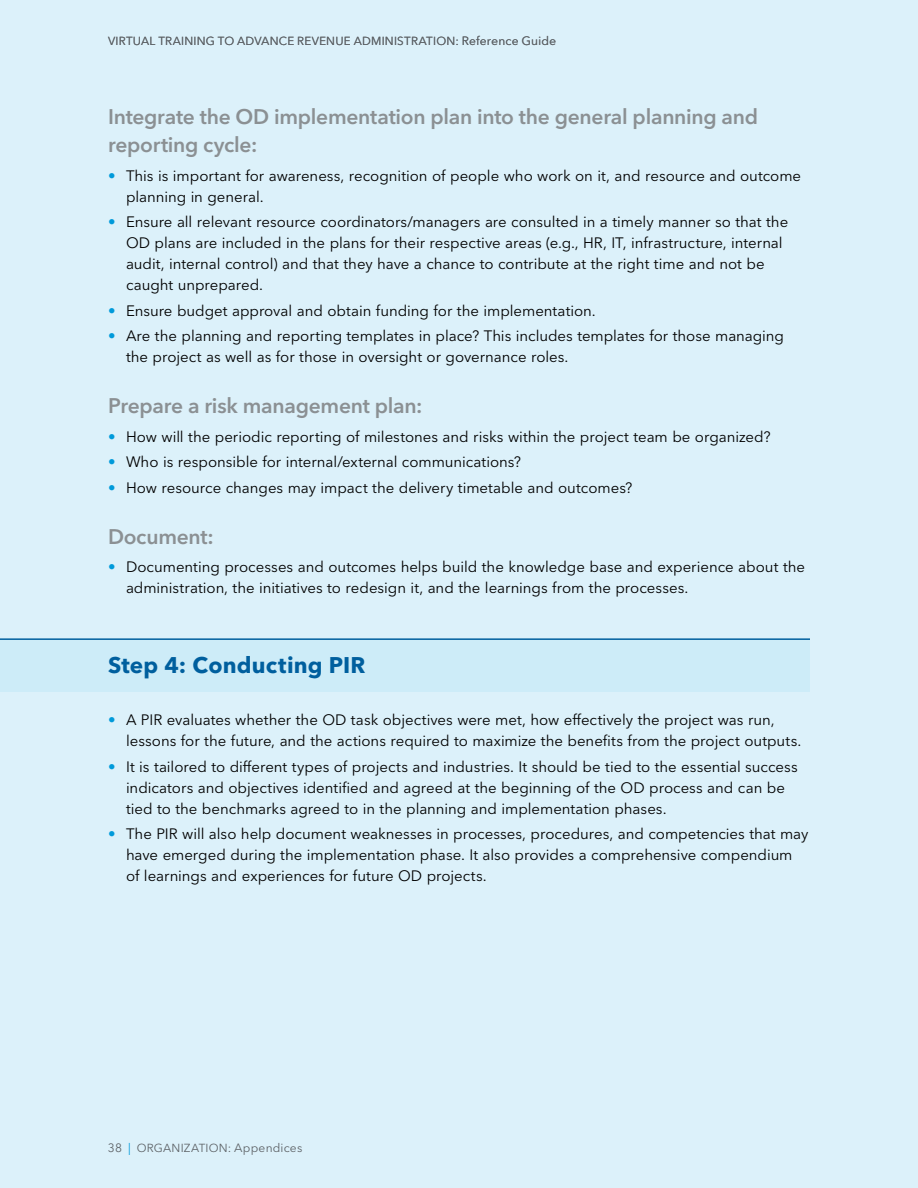
<style>
.page{position:relative;width:918px;height:1188px;background:#dcf1fa}
.page>*{position:absolute;margin:0;border:0;box-sizing:border-box;transform-origin:0 0}
.t1{font:700 22.5px "Avenir Next World";letter-spacing:.01em;color:#005f9e}
.t2{font:600 21px/28.5px "Avenir Next World";letter-spacing:-.01em;color:#8b9093}
.t3{font:15px/21px "Avenir Next World";color:#000}
.t4{font:11.7px "Avenir Next World";letter-spacing:.02em;color:#5e6367}
.s1{font-size:12px}
.s2{color:#009ada}
.s3{font-size:12px;color:#009ada}
</style>
<div class="page">
<div style="left:0;top:639px;width:810px;height:53px;background:#cdecf8"></div>
<hr style="left:0;top:638px;width:810px;height:2px;background:#005f9e">
<p class="t4" style="left:108px;top:32px;width:450px">VIRTUAL TRAINING TO ADVANCE REVENUE ADMINISTRATION: <span class="s1">Reference Guide</span></p>
<h2 class="t2" style="left:108px;top:102px;width:652px">Integrate the OD implementation plan into the general planning and reporting cycle:</h2>
<p class="t3" style="left:126px;top:165px;width:677px;text-indent:-18px"><span class="s2">•</span> This is important for awareness, recognition of people who work on it, and resource and outcome planning in general.</p>
<p class="t3" style="left:126px;top:212px;width:664px;text-indent:-18px"><span class="s2">•</span> Ensure all relevant resource coordinators/managers are consulted in a timely manner so that the OD plans are included in the plans for their respective areas (e.g., HR, IT, infrastructure, internal audit, internal control) and that they have a chance to contribute at the right time and not be caught unprepared.</p>
<p class="t3" style="left:108px;top:300px;width:489px"><span class="s2">•</span> Ensure budget approval and obtain funding for the implementation.</p>
<p class="t3" style="left:126px;top:326px;width:660px;text-indent:-18px"><span class="s2">•</span> Are the planning and reporting templates in place? This includes templates for those managing the project as well as for those in oversight or governance roles.</p>
<h2 class="t2" style="left:108px;top:392px;width:316px">Prepare a risk management plan:</h2>
<p class="t3" style="left:108px;top:426px;width:664px"><span class="s2">•</span> How will the periodic reporting of milestones and risks within the project team be organized?</p>
<p class="t3" style="left:108px;top:452px;width:415px"><span class="s2">•</span> Who is responsible for internal/external communications?</p>
<p class="t3" style="left:108px;top:477px;width:526px"><span class="s2">•</span> How resource changes may impact the delivery timetable and outcomes?</p>
<h2 class="t2" style="left:108px;top:522px;width:107px">Document:</h2>
<p class="t3" style="left:126px;top:557px;width:681px;text-indent:-18px"><span class="s2">•</span> Documenting processes and outcomes helps build the knowledge base and experience about the administration, the initiatives to redesign it, and the learnings from the processes.</p>
<h1 class="t1" style="left:108px;top:652px;width:259px">Step 4: Conducting PIR</h1>
<p class="t3" style="left:126px;top:710px;width:677px;text-indent:-18px"><span class="s2">•</span> A PIR evaluates whether the OD task objectives were met, how effectively the project was run, lessons for the future, and the actions required to maximize the benefits from the project outputs.</p>
<p class="t3" style="left:126px;top:756px;width:673px;text-indent:-18px"><span class="s2">•</span> It is tailored to different types of projects and industries. It should be tied to the essential success indicators and objectives identified and agreed at the beginning of the OD process and can be tied to the benchmarks agreed to in the planning and implementation phases.</p>
<p class="t3" style="left:126px;top:824px;width:684px;text-indent:-18px"><span class="s2">•</span> The PIR will also help document weaknesses in processes, procedures, and competencies that may have emerged during the implementation phase. It also provides a comprehensive compendium of learnings and experiences for future OD projects.</p>
<p class="t4" style="left:108px;top:1139px;width:196px"><span class="s1">38</span> <span class="s3">|</span> ORGANIZATION: <span class="s1">Appendices</span></p>
</div>
